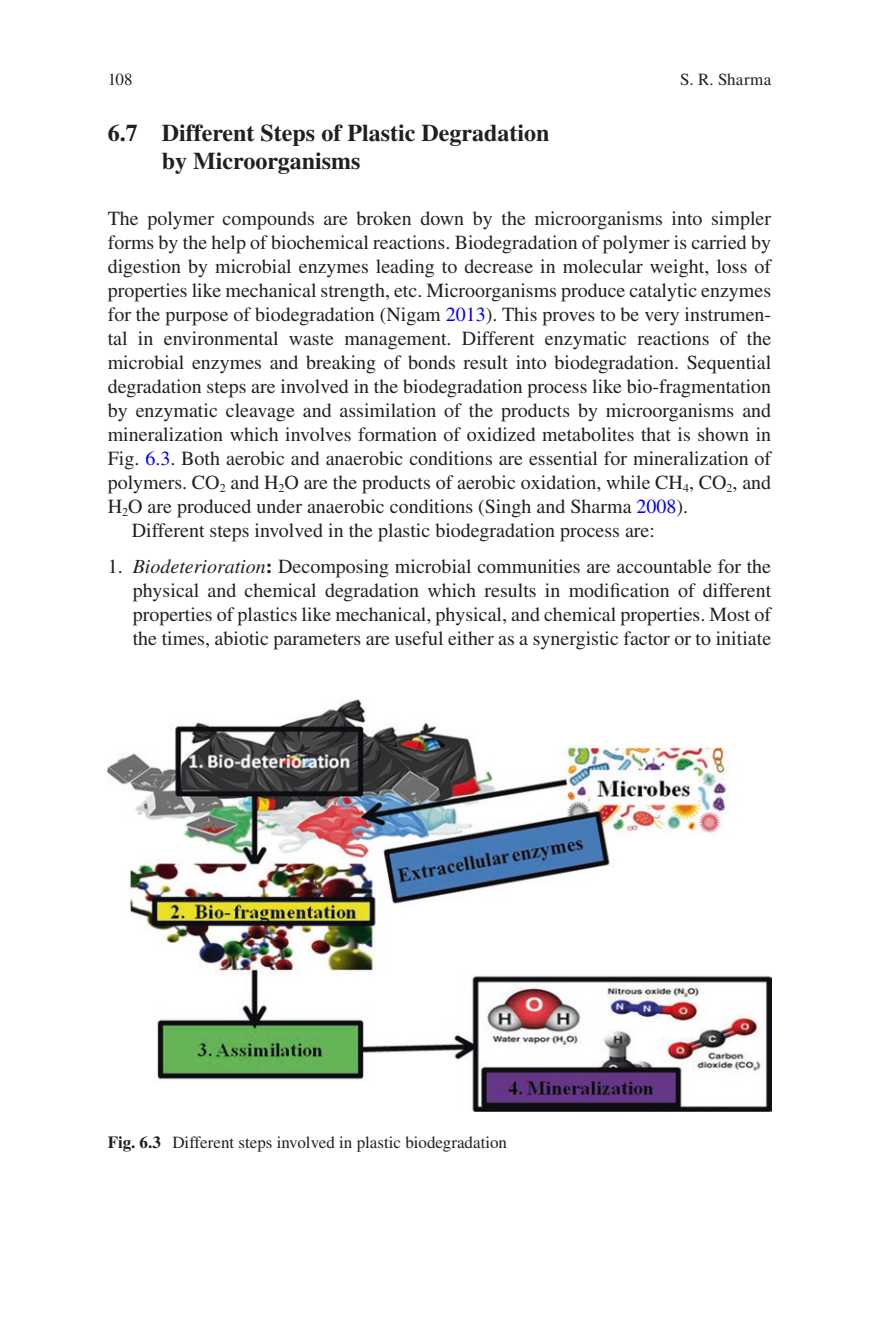
<style>
.page{position:relative;width:879px;height:1333px;background:#fff}
.page>*{position:absolute;margin:0;border:0;box-sizing:border-box;transform-origin:0 0}
.t1{font:700 24px/28px "Kbybtx Times LT Std";color:#231f20}
.t2{font:20px/24px "Pfqlkj Times LT Std";color:#231f20;text-align:justify}
.t3{font:17px "Pfqlkj Times LT Std";color:#231f20}
.t4{font:17px "Lkrdqp Times LT Std";letter-spacing:.015em;color:#231f20}
.s1{color:#0000fa}
.s2{font-family:"Qglqxs Times LT Std";font-style:italic}
.s3{font-family:"Kbybtx Times LT Std";font-weight:700}
</style>
<div class="page">
<img style="left:108px;top:699px;width:663px;height:412px">
<p class="t4" style="left:680px;top:70px;width:93px">S. R. Sharma</p>
<p class="t3" style="left:108px;top:70px;width:27px">108</p>
<p class="t1" style="left:162px;top:118px;width:389px;text-indent:-54px">6.7 Different Steps of Plastic Degradation by Microorganisms</p>
<p class="t2" style="left:108px;top:206px;width:665px">The polymer compounds are broken down by the microorganisms into simpler</p>
<p class="t2" style="left:108px;top:230px;width:665px">forms by the help of biochemical reactions. Biodegradation of polymer is carried by</p>
<p class="t2" style="left:108px;top:254px;width:665px">digestion by microbial enzymes leading to decrease in molecular weight, loss of</p>
<p class="t2" style="left:108px;top:278px;width:665px">properties like mechanical strength, etc. Microorganisms produce catalytic enzymes</p>
<p class="t2" style="left:108px;top:302px;width:665px">for the purpose of biodegradation (Nigam <span class="s1">2013</span>). This proves to be very instrumen-</p>
<p class="t2" style="left:108px;top:326px;width:665px">tal in environmental waste management. Different enzymatic reactions of the</p>
<p class="t2" style="left:108px;top:350px;width:665px">microbial enzymes and breaking of bonds result into biodegradation. Sequential</p>
<p class="t2" style="left:108px;top:374px;width:665px">degradation steps are involved in the biodegradation process like bio-fragmentation</p>
<p class="t2" style="left:108px;top:398px;width:665px">by enzymatic cleavage and assimilation of the products by microorganisms and</p>
<p class="t2" style="left:108px;top:422px;width:665px">mineralization which involves formation of oxidized metabolites that is shown in</p>
<p class="t2" style="left:108px;top:446px;width:665px">Fig. <span class="s1">6.3</span>. Both aerobic and anaerobic conditions are essential for mineralization of</p>
<p class="t2" style="left:108px;top:470px;width:665px">polymers. CO<sub>2</sub> and H<sub>2</sub>O are the products of aerobic oxidation, while CH<sub>4</sub>, CO<sub>2</sub>, and</p>
<p class="t2" style="left:108px;top:494px;width:582px">H<sub>2</sub>O are produced under anaerobic conditions (Singh and Sharma <span class="s1">2008</span>).</p>
<p class="t2" style="left:132px;top:518px;width:525px">Different steps involved in the plastic biodegradation process are:</p>
<p class="t2" style="left:133px;top:554px;width:640px;text-indent:-25px">1. <span class="s2">Biodeterioration</span><span class="s3">:</span> Decomposing microbial communities are accountable for the physical and chemical degradation which results in modification of different properties of plastics like mechanical, physical, and chemical properties. Most of the times, abiotic parameters are useful either as a synergistic factor or to initiate</p>
<p class="t3" style="left:108px;top:1132px;width:401px"><span class="s3">Fig. 6.3</span> Different steps involved in plastic biodegradation</p>
</div>
